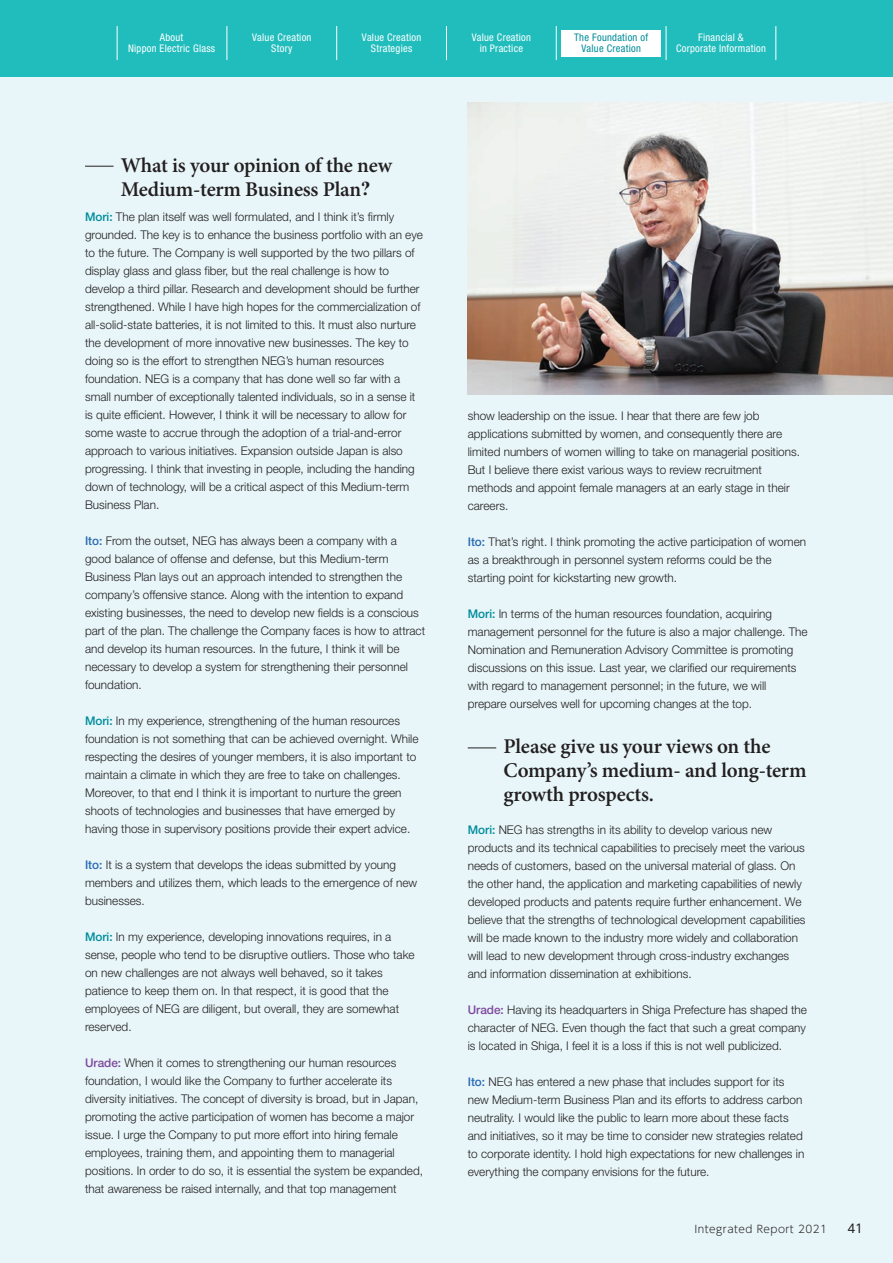
<style>
.page{position:relative;width:893px;height:1263px;background:#fff}
.page>*{position:absolute;margin:0;border:0;box-sizing:border-box;transform-origin:0 0}
.t1{font:600 21px/24px "Minion Pro";letter-spacing:-.01em;color:#231f20}
.t2{font:300 12px/18px "Helvetica Neue LT Std";color:#231f20}
.t3{font:12px "UD Shin Go Pro";color:#231f20}
.t4{font:condensed 10.5px/11.2px "Helvetica Neue LT Std";letter-spacing:.025em;color:#fff;text-align:center}
.t5{font:condensed 10.5px/11.2px "Helvetica Neue LT Std";letter-spacing:.025em;color:#008c9b;text-align:center}
.t6{font:300 10.5px "UD Shin Go Pro";letter-spacing:.04em;color:#231f20}
.s1{font-family:"Times New Roman";font-weight:700;font-size:19.5px}
.s2{font-weight:500;color:#008c9b}
.s3{font-weight:500;color:#2869b3}
.s4{font-weight:500;color:#7d489c}
</style>
<div class="page">
<div style="left:0;top:77px;width:893px;height:1186px;background:#e8f6f9"></div>
<img style="left:468px;top:102px;width:425px;height:292px">
<div style="left:0;top:0;width:893px;height:77px;background:#21bdbd"></div>
<hr style="left:227px;top:26px;width:1px;height:34px;background:#fff">
<hr style="left:336px;top:26px;width:1px;height:34px;background:#fff">
<hr style="left:446px;top:26px;width:1px;height:34px;background:#fff">
<hr style="left:556px;top:26px;width:1px;height:34px;background:#fff">
<hr style="left:666px;top:26px;width:1px;height:34px;background:#fff">
<hr style="left:775px;top:26px;width:1px;height:34px;background:#fff">
<hr style="left:117px;top:26px;width:1px;height:34px;background:#fff">
<div style="left:562px;top:30px;width:99px;height:27px;background:#fff"></div>
<svg style="left:85px;top:166px;width:29px;height:1px"></svg>
<svg style="left:468px;top:748px;width:28px;height:1px"></svg>
<p class="t4" style="left:128px;top:31px;width:89px">About<br>Nippon Electric Glass</p>
<p class="t4" style="left:252px;top:31px;width:61px">Value Creation<br>Story</p>
<p class="t4" style="left:362px;top:31px;width:61px">Value Creation<br>Strategies</p>
<p class="t4" style="left:472px;top:31px;width:61px">Value Creation in Practice</p>
<p class="t5" style="left:574px;top:31px;width:75px">The Foundation of<br>Value Creation</p>
<p class="t4" style="left:676px;top:31px;width:91px">Financial &amp;<br>Corporate Information</p>
<h1 class="t1" style="left:121px;top:153px;width:273px">What is your opinion of the new<br>Medium-term Business Plan<span class="s1">?</span></h1>
<p class="t2" style="left:85px;top:208px;width:339px"><span class="s2">Mori:</span> The plan itself was well formulated, and I think it’s firmly grounded. The key is to enhance the business portfolio with an eye to the future. The Company is well supported by the two pillars of display glass and glass fiber, but the real challenge is how to develop a third pillar. Research and development should be further strengthened. While I have high hopes for the commercialization of all-solid-state batteries, it is not limited to this. It must also nurture the development of more innovative new businesses. The key to doing so is the effort to strengthen NEG’s human resources foundation. NEG is a company that has done well so far with a small number of exceptionally talented individuals, so in a sense it is quite efficient. However, I think it will be necessary to allow for some waste to accrue through the adoption of a trial-and-error approach to various initiatives. Expansion outside Japan is also progressing. I think that investing in people, including the handing down of technology, will be a critical aspect of this Medium-term Business Plan.</p>
<p class="t2" style="left:85px;top:532px;width:342px"><span class="s3">Ito:</span> From the outset, NEG has always been a company with a good balance of offense and defense, but this Medium-term Business Plan lays out an approach intended to strengthen the company’s offensive stance. Along with the intention to expand existing businesses, the need to develop new fields is a conscious part of the plan. The challenge the Company faces is how to attract and develop its human resources. In the future, I think it will be necessary to develop a system for strengthening their personnel foundation.</p>
<p class="t2" style="left:85px;top:712px;width:335px"><span class="s2">Mori:</span> In my experience, strengthening of the human resources foundation is not something that can be achieved overnight. While respecting the desires of younger members, it is also important to maintain a climate in which they are free to take on challenges.<br>Moreover, to that end I think it is important to nurture the green shoots of technologies and businesses that have emerged by having those in supervisory positions provide their expert advice.</p>
<p class="t2" style="left:85px;top:856px;width:334px"><span class="s3">Ito:</span> It is a system that develops the ideas submitted by young members and utilizes them, which leads to the emergence of new businesses.</p>
<p class="t2" style="left:85px;top:928px;width:331px"><span class="s2">Mori:</span> In my experience, developing innovations requires, in a sense, people who tend to be disruptive outliers. Those who take on new challenges are not always well behaved, so it takes patience to keep them on. In that respect, it is good that the employees of NEG are diligent, but overall, they are somewhat reserved.</p>
<p class="t2" style="left:85px;top:1054px;width:340px"><span class="s4">Urade:</span> When it comes to strengthening our human resources foundation, I would like the Company to further accelerate its diversity initiatives. The concept of diversity is broad, but in Japan, promoting the active participation of women has become a major issue. I urge the Company to put more effort into hiring female employees, training them, and appointing them to managerial positions. In order to do so, it is essential the system be expanded, that awareness be raised internally, and that top management</p>
<p class="t2" style="left:468px;top:406px;width:334px">show leadership on the issue. I hear that there are few job applications submitted by women, and consequently there are limited numbers of women willing to take on managerial positions.<br>But I believe there exist various ways to review recruitment methods and appoint female managers at an early stage in their careers.</p>
<p class="t2" style="left:468px;top:532px;width:340px"><span class="s3">Ito:</span> That’s right. I think promoting the active participation of women as a breakthrough in personnel system reforms could be the starting point for kickstarting new growth.</p>
<p class="t2" style="left:468px;top:604px;width:341px"><span class="s2">Mori:</span> In terms of the human resources foundation, acquiring management personnel for the future is also a major challenge. The Nomination and Remuneration Advisory Committee is promoting discussions on this issue. Last year, we clarified our requirements with regard to management personnel; in the future, we will prepare ourselves well for upcoming changes at the top.</p>
<h1 class="t1" style="left:503px;top:734px;width:305px">Please give us your views on the<br>Company’s medium- and long-term growth prospects.</h1>
<p class="t2" style="left:468px;top:820px;width:339px"><span class="s2">Mori:</span> NEG has strengths in its ability to develop various new products and its technical capabilities to precisely meet the various needs of customers, based on the universal material of glass. On the other hand, the application and marketing capabilities of newly developed products and patents require further enhancement. We believe that the strengths of technological development capabilities will be made known to the industry more widely and collaboration will lead to new development through cross-industry exchanges and information dissemination at exhibitions.</p>
<p class="t2" style="left:468px;top:1000px;width:341px;text-align:justify"><span class="s4">Urade:</span> Having its headquarters in Shiga Prefecture has shaped the character of NEG. Even though the fact that such a great company is located in Shiga, I feel it is a loss if this is not well publicized.</p>
<p class="t2" style="left:468px;top:1072px;width:338px"><span class="s3">Ito:</span> NEG has entered a new phase that includes support for its new Medium-term Business Plan and its efforts to address carbon neutrality. I would like the public to learn more about these facts and initiatives, so it may be time to consider new strategies related to corporate identity. I hold high expectations for new challenges in everything the company envisions for the future.</p>
<p class="t6" style="left:695px;top:1220px;width:134px">Integrated Report 2021</p>
<p class="t3" style="left:847px;top:1218px;width:17px">41</p>
</div>
